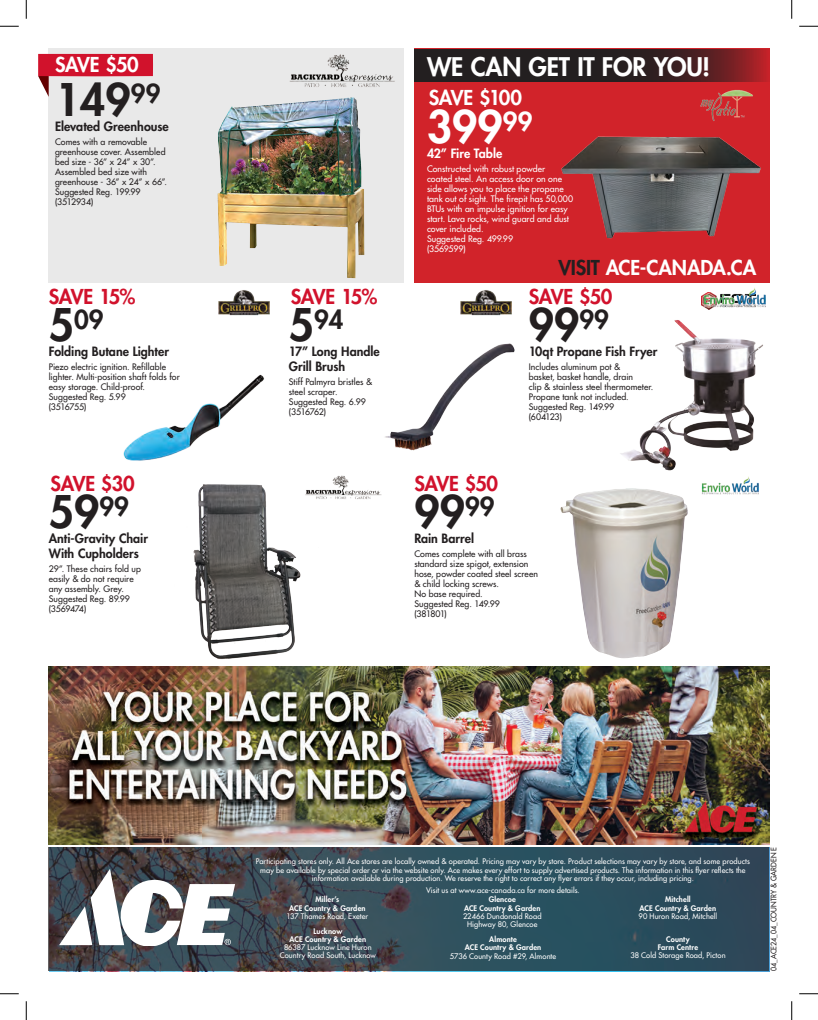
<style>
.page{position:relative;width:818px;height:1020px;background:#fff}
.page>*{position:absolute;margin:0;border:0;box-sizing:border-box;transform-origin:0 0}
.t1{font:800 43.75px "Futura Std";color:#231f20}
.t2{font:800 43.75px "Futura Std";color:#fff}
.t3{font:800 25.5px "Futura Std";color:#231f20}
.ACE_Heading_10pt{font:800 25px "Futura Std";letter-spacing:-.005em;color:#fff}
.ACE_Save_Story_16pt{font:800 20px "Futura Std";letter-spacing:-.02em;color:#d1122c}
.ACE_Save_Story_16pt-2{font:800 20px "Futura Std";letter-spacing:-.01em;color:#fff}
.ACE_Heading_10pt-2{font:800 12.5px "Futura Std";color:#231f20}
.ACE_Heading_10pt-3{font:800 12.5px "Futura Std";letter-spacing:-.005em;color:#fff}
.ACE_Copy_7pt{font:500 8.75px/10px "Futura Std";letter-spacing:.01em;color:#231f20}
.ACE_Copy_7pt-2{font:500 8.75px/10px "Futura Std";letter-spacing:.01em;color:#fff}
.ACE_Reg_Sku_7pt{font:500 8.75px "Futura Std";letter-spacing:-.04em;color:#231f20}
.ACE_Reg_Sku_7pt-2{font:500 8.75px "Futura Std";letter-spacing:-.01em;color:#231f20}
.ACE_Reg_Sku_7pt-3{font:500 8.75px "Futura Std";letter-spacing:-.02em;color:#fff}
.ACE_Heading_10pt-4{font:500 7.5px/8.8px "Futura Std";letter-spacing:.015em;color:#fff;text-align:center}
.ACE_Heading_10pt-5{font:800 7.5px "Futura Std";letter-spacing:.015em;color:#fff}
.t4{font:500 7.5px "Futura Std";color:#231f20;scale:.95 1}
.s1{font-size:43.75px}
.s2{color:#231f20}
</style>
<div class="page">
<div style="left:414px;top:49px;width:355px;height:234px;background:#d1232a"></div>
<div style="left:48px;top:49px;width:356px;height:234px;background:#e9e9e9"></div>
<img style="left:49px;top:666px;width:720px;height:178px">
<svg style="left:49px;top:848px;width:720px;height:123px;background:#334b57"></svg>
<svg style="left:59px;top:869px;width:176px;height:77px"></svg>
<svg style="left:414px;top:49px;width:354px;height:33px;background:#381f21"></svg>
<svg style="left:38px;top:54px;width:115px;height:43px"></svg>
<img style="left:385px;top:343px;width:130px;height:108px">
<img style="left:560px;top:488px;width:128px;height:170px">
<img style="left:461px;top:290px;width:50px;height:26px">
<img style="left:620px;top:320px;width:143px;height:151px">
<img style="left:701px;top:295px;width:10px;height:15px">
<img style="left:217px;top:97px;width:147px;height:181px">
<img style="left:289px;top:54px;width:106px;height:33px">
<img style="left:175px;top:484px;width:145px;height:183px">
<img style="left:301px;top:475px;width:81px;height:27px">
<img style="left:703px;top:288px;width:62px;height:21px">
<img style="left:561px;top:136px;width:200px;height:103px">
<img style="left:700px;top:90px;width:53px;height:31px">
<img style="left:123px;top:374px;width:141px;height:87px">
<img style="left:219px;top:290px;width:50px;height:26px">
<img style="left:701px;top:477px;width:57px;height:18px">
<svg style="left:0;top:25px;width:19px;height:2px"></svg>
<svg style="left:799px;top:25px;width:19px;height:2px"></svg>
<svg style="left:0;top:993px;width:19px;height:2px"></svg>
<svg style="left:799px;top:993px;width:19px;height:2px"></svg>
<svg style="left:25px;top:0;width:2px;height:19px"></svg>
<svg style="left:25px;top:1001px;width:2px;height:19px"></svg>
<svg style="left:791px;top:0;width:1px;height:19px"></svg>
<svg style="left:791px;top:1001px;width:1px;height:19px"></svg>
<p class="ACE_Save_Story_16pt-2" style="left:55px;top:52px;width:85px">SAVE $50</p>
<p class="ACE_Heading_10pt" style="left:427px;top:51px;width:285px">WE CAN GET IT FOR YOU!</p>
<p class="t1" style="left:55px;top:72px;width:107px">149<sup>99</sup></p>
<p class="ACE_Save_Story_16pt-2" style="left:429px;top:85px;width:95px">SAVE $100</p>
<p class="t2" style="left:427px;top:100px;width:107px">399<sup>99</sup></p>
<p class="ACE_Heading_10pt-2" style="left:55px;top:118px;width:115px">Elevated Greenhouse</p>
<p class="ACE_Copy_7pt" style="left:55px;top:136px;width:114px">Comes with a removable greenhouse cover. Assembled bed size - 36” x 24” x 30”.<br>Assembled bed size with greenhouse - 36” x 24” x 66”.</p>
<p class="ACE_Copy_7pt" style="left:55px;top:186px;width:87px">Suggested Reg. 199.99</p>
<p class="ACE_Reg_Sku_7pt-2" style="left:55px;top:196px;width:40px">(3512934)</p>
<p class="ACE_Heading_10pt-3" style="left:427px;top:146px;width:77px">42” Fire Table</p>
<p class="ACE_Copy_7pt-2" style="left:427px;top:164px;width:120px">Constructed with robust powder</p>
<p class="ACE_Copy_7pt-2" style="left:427px;top:174px;width:148px">coated steel. An access door on one side allows you to place the propane tank out of sight. The firepit has 50,000<br>BTUs with an impulse ignition for easy start. Lava rocks, wind guard and dust cover included.</p>
<p class="ACE_Copy_7pt-2" style="left:427px;top:234px;width:88px">Suggested Reg. 499.99</p>
<p class="ACE_Reg_Sku_7pt-3" style="left:427px;top:243px;width:40px">(3569599)</p>
<h3 class="ACE_Save_Story_16pt" style="left:49px;top:284px;width:88px">SAVE 15%</h3>
<p class="t3" style="left:49px;top:303px;width:56px"><span class="s1">5</span>09</p>
<p class="ACE_Heading_10pt-2" style="left:49px;top:344px;width:122px">Folding Butane Lighter</p>
<p class="ACE_Copy_7pt" style="left:49px;top:362px;width:132px">Piezo electric ignition. Refillable lighter. Multi-position shaft folds for easy storage. Child-proof.</p>
<p class="ACE_Copy_7pt" style="left:49px;top:392px;width:78px">Suggested Reg. 5.99</p>
<p class="ACE_Reg_Sku_7pt" style="left:49px;top:401px;width:39px">(3516755)</p>
<p class="ACE_Save_Story_16pt" style="left:51px;top:471px;width:86px">SAVE $30</p>
<p class="t1" style="left:49px;top:485px;width:82px">59<sup>99</sup></p>
<p class="ACE_Heading_10pt-2" style="left:49px;top:531px;width:101px">Anti-Gravity Chair</p>
<p class="ACE_Heading_10pt-2" style="left:49px;top:546px;width:91px">With Cupholders</p>
<p class="ACE_Copy_7pt" style="left:49px;top:564px;width:94px">29”. These chairs fold up</p>
<p class="ACE_Copy_7pt" style="left:49px;top:574px;width:86px">easily &amp; do not require</p>
<p class="ACE_Copy_7pt" style="left:49px;top:584px;width:77px">any assembly. Grey.</p>
<p class="ACE_Copy_7pt" style="left:49px;top:594px;width:83px">Suggested Reg. 89.99</p>
<p class="ACE_Reg_Sku_7pt" style="left:49px;top:604px;width:39px">(3569474)</p>
<h3 class="ACE_Save_Story_16pt" style="left:291px;top:284px;width:88px">SAVE 15%</h3>
<p class="t3" style="left:289px;top:303px;width:56px"><span class="s1">5</span>94</p>
<p class="ACE_Heading_10pt-2" style="left:289px;top:344px;width:92px">17” Long Handle</p>
<p class="ACE_Heading_10pt-2" style="left:289px;top:359px;width:58px">Grill Brush</p>
<p class="ACE_Copy_7pt" style="left:289px;top:377px;width:85px">Stiff Palmyra bristles &amp;</p>
<p class="ACE_Copy_7pt" style="left:289px;top:387px;width:50px">steel scraper.</p>
<p class="ACE_Copy_7pt" style="left:289px;top:397px;width:78px">Suggested Reg. 6.99</p>
<p class="ACE_Reg_Sku_7pt" style="left:289px;top:406px;width:39px">(3516762)</p>
<p class="ACE_Save_Story_16pt-2" style="left:558px;top:255px;width:200px"><span class="s2">VISIT</span> ACE-CANADA.CA</p>
<h3 class="ACE_Save_Story_16pt" style="left:528px;top:284px;width:85px">SAVE $50</h3>
<p class="t1" style="left:528px;top:298px;width:82px">99<sup>99</sup></p>
<h3 class="ACE_Save_Story_16pt" style="left:414px;top:471px;width:85px">SAVE $50</h3>
<p class="t1" style="left:414px;top:485px;width:82px">99<sup>99</sup></p>
<p class="ACE_Heading_10pt-2" style="left:528px;top:344px;width:130px">10qt Propane Fish Fryer</p>
<p class="ACE_Copy_7pt" style="left:528px;top:362px;width:93px">Includes aluminum pot &amp;</p>
<p class="ACE_Copy_7pt" style="left:528px;top:372px;width:106px">basket, basket handle, drain</p>
<p class="ACE_Copy_7pt" style="left:528px;top:382px;width:126px">clip &amp; stainless steel thermometer.<br>Propane tank not included.</p>
<p class="ACE_Copy_7pt" style="left:528px;top:402px;width:87px">Suggested Reg. 149.99</p>
<p class="ACE_Reg_Sku_7pt" style="left:528px;top:411px;width:35px">(604123)</p>
<p class="ACE_Heading_10pt-2" style="left:414px;top:531px;width:61px">Rain Barrel</p>
<p class="ACE_Copy_7pt" style="left:414px;top:549px;width:125px">Comes complete with all brass standard size spigot, extension hose, powder coated steel screen &amp; child locking screws.</p>
<p class="ACE_Copy_7pt" style="left:414px;top:589px;width:70px">No base required.</p>
<p class="ACE_Copy_7pt" style="left:414px;top:599px;width:87px">Suggested Reg. 149.99</p>
<p class="ACE_Reg_Sku_7pt" style="left:414px;top:609px;width:34px">(381801)</p>
<p class="ACE_Heading_10pt-4" style="left:256px;top:857px;width:495px">Participating stores only. All Ace stores are locally owned &amp; operated. Pricing may vary by store. Product selections may vary by store, and some products may be available by special order or via the website only. Ace makes every effort to supply advertised products. The information in this flyer reflects the information available during production. We reserve the right to correct any flyer errors if they occur, including pricing.</p>
<p class="ACE_Heading_10pt-4" style="left:426px;top:886px;width:155px">Visit us at www.ace-canada.ca for more details.</p>
<p class="ACE_Heading_10pt-5" style="left:315px;top:895px;width:25px">Miller’s</p>
<p class="ACE_Heading_10pt-5" style="left:289px;top:903px;width:78px">ACE Country &amp; Garden</p>
<p class="ACE_Heading_10pt-4" style="left:286px;top:912px;width:83px">137 Thames Road, Exeter</p>
<p class="ACE_Heading_10pt-5" style="left:313px;top:927px;width:30px">Lucknow</p>
<p class="ACE_Heading_10pt-5" style="left:289px;top:935px;width:78px">ACE Country &amp; Garden</p>
<p class="ACE_Heading_10pt-4" style="left:284px;top:943px;width:89px">86387 Lucknow Line Huron</p>
<p class="ACE_Heading_10pt-4" style="left:280px;top:951px;width:98px">Country Road South, Lucknow</p>
<p class="ACE_Heading_10pt-5" style="left:489px;top:895px;width:28px">Glencoe</p>
<p class="ACE_Heading_10pt-5" style="left:464px;top:903px;width:78px">ACE Country &amp; Garden</p>
<p class="ACE_Heading_10pt-4" style="left:463px;top:912px;width:80px">22466 Dundonald Road</p>
<p class="ACE_Heading_10pt-4" style="left:467px;top:920px;width:72px">Highway 80, Glencoe</p>
<p class="ACE_Heading_10pt-5" style="left:489px;top:935px;width:29px">Almonte</p>
<p class="ACE_Heading_10pt-5" style="left:465px;top:943px;width:78px">ACE Country &amp; Garden</p>
<p class="ACE_Heading_10pt-4" style="left:450px;top:951px;width:108px">5736 County Road #29, Almonte</p>
<p class="ACE_Heading_10pt-5" style="left:665px;top:895px;width:27px">Mitchell</p>
<p class="ACE_Heading_10pt-5" style="left:639px;top:903px;width:78px">ACE Country &amp; Garden</p>
<p class="ACE_Heading_10pt-4" style="left:638px;top:912px;width:80px">90 Huron Road, Mitchell</p>
<p class="ACE_Heading_10pt-5" style="left:666px;top:935px;width:25px">County</p>
<p class="ACE_Heading_10pt-5" style="left:657px;top:943px;width:42px">Farm Centre</p>
<p class="ACE_Heading_10pt-4" style="left:630px;top:951px;width:97px">38 Cold Storage Road, Picton</p>
<p class="t4" style="left:768px;top:971px;width:132px;rotate:-90deg">04_ACE24_04_COUNTRY &amp; GARDEN E</p>
</div>
